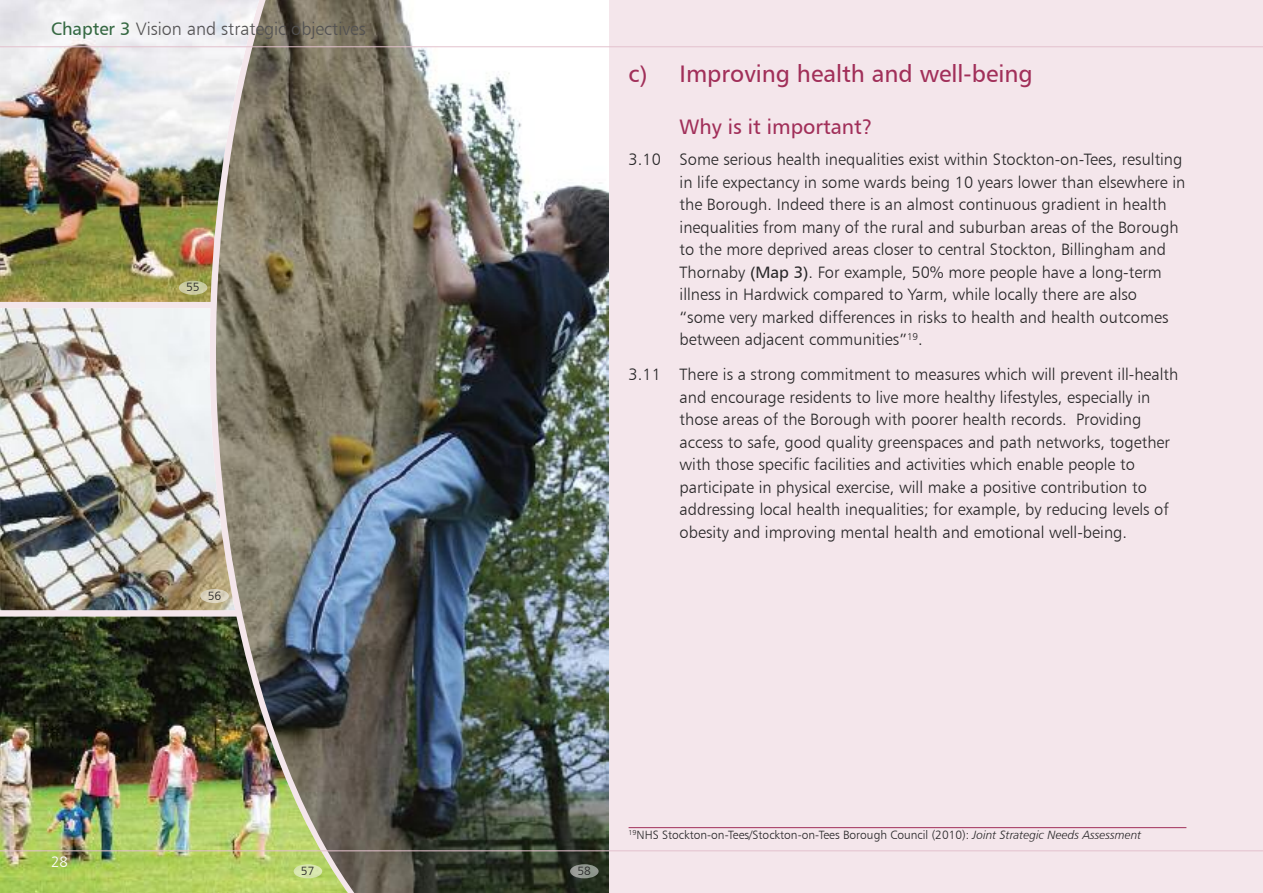
<style>
.page{position:relative;width:1263px;height:893px;background:#f4e6eb}
.page>*{position:absolute;margin:0;border:0;box-sizing:border-box;transform-origin:0 0}
.t1{font:24px "Humanist 777 BT Roman B";color:#a12f59}
.t2{font:21px "Humanist 777 BT Roman B";color:#a12f59}
.t3{font:18px "Humanist 777 BT Light B";color:#525152}
.t4{font:16.5px/22.5px "Humanist 777 BT Light B";color:#272627}
.t5{font:15px "Humanist 777 BT Light B";color:#fff}
.t6{font:12px "Humanist 777 BT Light B";color:#272627}
.s1{font-family:"Humanist 777 BT Roman B";color:#356842}
.s2{font-family:"Humanist 777 BT Roman B"}
.s3{font-family:"Humanist 777 BT Light Italic B"}
</style>
<div class="page">
<img style="left:378px;top:0;width:230px;height:893px">
<svg style="left:0;top:0;width:378px;height:617px"></svg>
<svg style="left:260px;top:0;width:32px;height:302px"></svg>
<img style="left:0;top:0;width:260px;height:302px">
<img style="left:0;top:308px;width:235px;height:302px">
<svg style="left:348px;top:617px;width:30px;height:276px;fill:#615950"></svg>
<img style="left:0;top:617px;width:348px;height:276px">
<hr style="left:629px;top:827px;width:557px;height:1px;background:#a12f59">
<hr style="left:0;top:850px;width:1263px;height:1px;background:#e3c1cd">
<hr style="left:0;top:46px;width:1263px;height:1px;background:#e3c1cd">
<img style="left:179px;top:281px;width:28px;height:14px">
<img style="left:200px;top:589px;width:29px;height:14px">
<img style="left:570px;top:864px;width:29px;height:14px">
<img style="left:294px;top:864px;width:28px;height:14px">
<p class="t3" style="left:51px;top:18px;width:316px"><span class="s1">Chapter 3</span> Vision and strategic objectives</p>
<p class="t6" style="left:186px;top:280px;width:15px">55</p>
<p class="t6" style="left:208px;top:588px;width:15px">56</p>
<h1 class="t1" style="left:629px;top:59px;width:406px">c) Improving health and well-being</h1>
<p class="t2" style="left:680px;top:114px;width:195px">Why is it important?</p>
<p class="t4" style="left:680px;top:148px;width:507px;text-indent:-51px">3.10 Some serious health inequalities exist within Stockton-on-Tees, resulting in life expectancy in some wards being 10 years lower than elsewhere in the Borough. Indeed there is an almost continuous gradient in health inequalities from many of the rural and suburban areas of the Borough to the more deprived areas closer to central Stockton, Billingham and Thornaby <span class="s2">(Map 3)</span>. For example, 50% more people have a long-term illness in Hardwick compared to Yarm, while locally there are also “some very marked differences in risks to health and health outcomes between adjacent communities”<sup>19</sup>.</p>
<p class="t4" style="left:680px;top:363px;width:500px;text-indent:-51px">3.11 There is a strong commitment to measures which will prevent ill-health and encourage residents to live more healthy lifestyles, especially in those areas of the Borough with poorer health records. Providing access to safe, good quality greenspaces and path networks, together with those specific facilities and activities which enable people to participate in physical exercise, will make a positive contribution to addressing local health inequalities; for example, by reducing levels of obesity and improving mental health and emotional well-being.</p>
<p class="t5" style="left:51px;top:852px;width:18px">28</p>
<p class="t6" style="left:301px;top:863px;width:15px">57</p>
<p class="t6" style="left:577px;top:863px;width:15px">58</p>
<p class="t6" style="left:629px;top:828px;width:514px"><sup>19</sup>NHS Stockton-on-Tees/Stockton-on-Tees Borough Council (2010): <span class="s3">Joint Strategic Needs Assessment</span></p>
</div>
